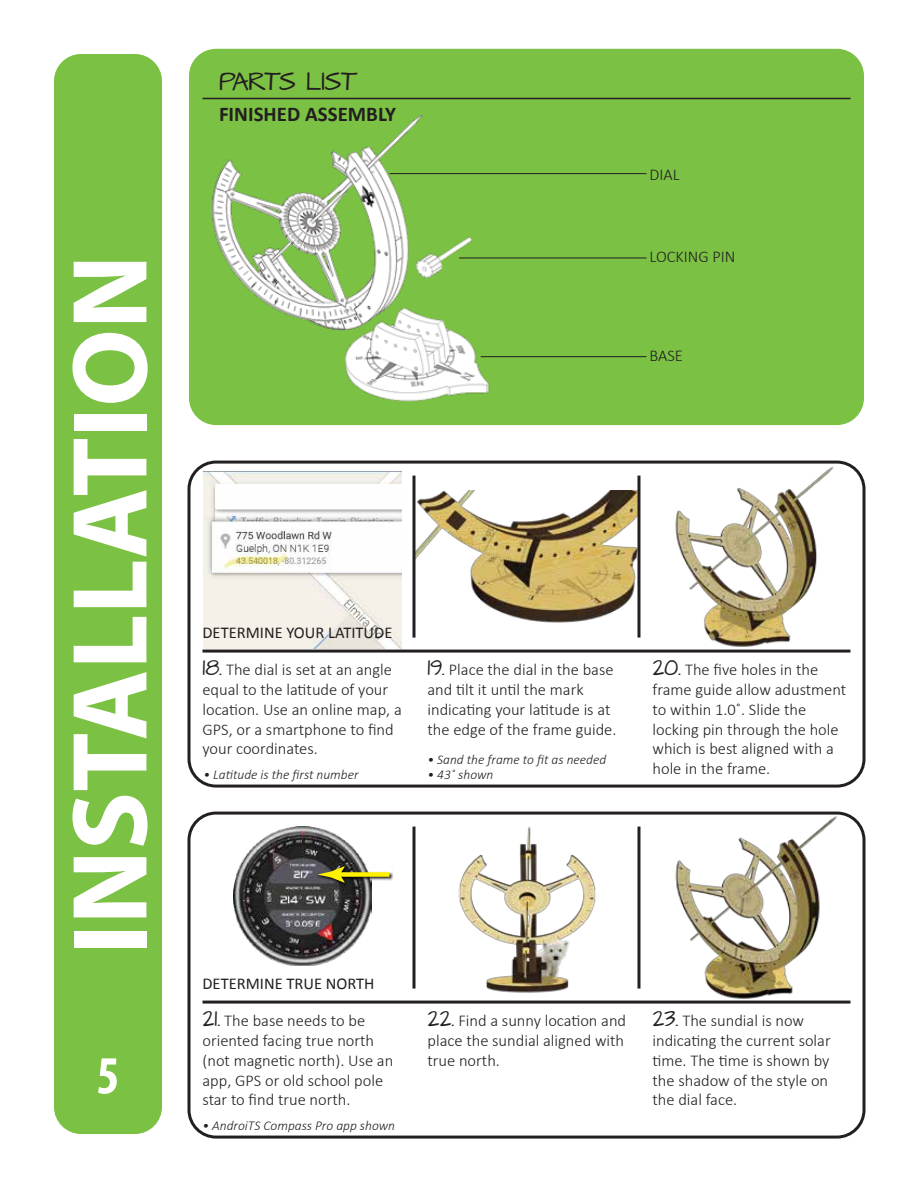
<style>
.page{position:relative;width:918px;height:1188px;background:#fff}
.page>*{position:absolute;margin:0;border:0;box-sizing:border-box;transform-origin:0 0}
.t1{font:700 108px "Myriad Pro";color:#fff}
.t2{font:700 condensed 54px "Myriad Pro";color:#fff}
.t3{font:700 21px "Calibri";color:#231f20}
.t4{font:21px "Architects Daughter";color:#231f20}
.t5{font:300 16.5px/19.8px "Calibri";color:#231f20}
.t6{font:16.5px "Calibri";color:#231f20}
.t7{font:italic 300 13.5px "Calibri";color:#231f20}
.s1{font-family:"Architects Daughter";font-weight:400;font-size:18px}
</style>
<div class="page">
<img style="left:233px;top:827px;width:138px;height:138px">
<img style="left:415px;top:490px;width:222px;height:134px">
<img style="left:204px;top:471px;width:198px;height:178px">
<div style="left:54px;top:54px;width:108px;height:1080px;background:#7bc143;border-radius:27px"></div>
<div style="left:189px;top:49px;width:675px;height:376px;background:#7bc143;border-radius:27px"></div>
<hr style="left:459px;top:258px;width:187px;height:1px;background:#231f20">
<hr style="left:481px;top:356px;width:165px;height:1px;background:#231f20">
<hr style="left:390px;top:173px;width:256px;height:1px;background:#231f20">
<div style="left:188px;top:461px;width:678px;height:327px;border:3px solid #231f20;border-radius:27px"></div>
<hr style="left:412px;top:476px;width:3px;height:162px;background:#231f20">
<hr style="left:637px;top:476px;width:3px;height:162px;background:#231f20">
<hr style="left:202px;top:650px;width:648px;height:3px;background:#231f20">
<hr style="left:202px;top:98px;width:648px;height:1px;background:#231f20">
<img style="left:211px;top:115px;width:212px;height:216px">
<img style="left:414px;top:237px;width:59px;height:41px">
<img style="left:342px;top:304px;width:155px;height:98px">
<img style="left:671px;top:460px;width:168px;height:190px">
<div style="left:188px;top:812px;width:678px;height:327px;border:3px solid #231f20;border-radius:27px"></div>
<hr style="left:412px;top:827px;width:3px;height:162px;background:#231f20">
<hr style="left:637px;top:827px;width:3px;height:162px;background:#231f20">
<hr style="left:202px;top:1001px;width:648px;height:3px;background:#231f20">
<img style="left:670px;top:813px;width:170px;height:188px">
<img style="left:458px;top:827px;width:138px;height:166px">
<img style="left:315px;top:864px;width:79px;height:23px">
<div style="left:336px;top:872px;width:53px;height:5px;background:#fff200"></div>
<svg style="left:317px;top:866px;width:28px;height:17px"></svg>
<h1 class="t1" style="left:40px;top:955px;width:702px;rotate:-90deg">INSTALLATION</h1>
<h2 class="t2" style="left:96px;top:1042px;width:25px">5</h2>
<p class="t4" style="left:219px;top:67px;width:140px">PARTS LIST</p>
<p class="t3" style="left:219px;top:99px;width:178px">FINISHED ASSEMBLY</p>
<p class="t6" style="left:202px;top:621px;width:191px">DETERMINE YOUR LATITUDE</p>
<p class="t5" style="left:650px;top:164px;width:32px">DIAL</p>
<p class="t5" style="left:650px;top:247px;width:88px">LOCKING PIN</p>
<p class="t5" style="left:650px;top:346px;width:35px">BASE</p>
<p class="t5" style="left:202px;top:660px;width:201px"><span class="s1">18.</span> The dial is set at an angle equal to the latitude of your location. Use an online map, a<br>GPS, or a smartphone to find your coordinates.</p>
<p class="t5" style="left:427px;top:660px;width:190px"><span class="s1">19.</span> Place the dial in the base and tilt it until the mark indicating your latitude is at the edge of the frame guide.</p>
<p class="t5" style="left:652px;top:660px;width:195px"><span class="s1">20.</span> The five holes in the frame guide allow adustment to within 1.0˚. Slide the locking pin through the hole which is best aligned with a hole in the frame.</p>
<p class="t7" style="left:427px;top:751px;width:180px">• Sand the frame to fit as needed</p>
<p class="t7" style="left:203px;top:766px;width:157px">• Latitude is the first number</p>
<p class="t7" style="left:427px;top:766px;width:67px">• 43˚ shown</p>
<p class="t6" style="left:202px;top:972px;width:174px">DETERMINE TRUE NORTH</p>
<p class="t5" style="left:202px;top:1011px;width:192px"><span class="s1">21.</span> The base needs to be oriented facing true north (not magnetic north). Use an app, GPS or old school pole star to find true north.</p>
<p class="t5" style="left:427px;top:1011px;width:200px"><span class="s1">22.</span> Find a sunny location and place the sundial aligned with true north.</p>
<p class="t5" style="left:652px;top:1011px;width:180px"><span class="s1">23.</span> The sundial is now indicating the current solar time. The time is shown by the shadow of the style on the dial face.</p>
<p class="t7" style="left:202px;top:1117px;width:194px">• AndroiTS Compass Pro app shown</p>
</div>
